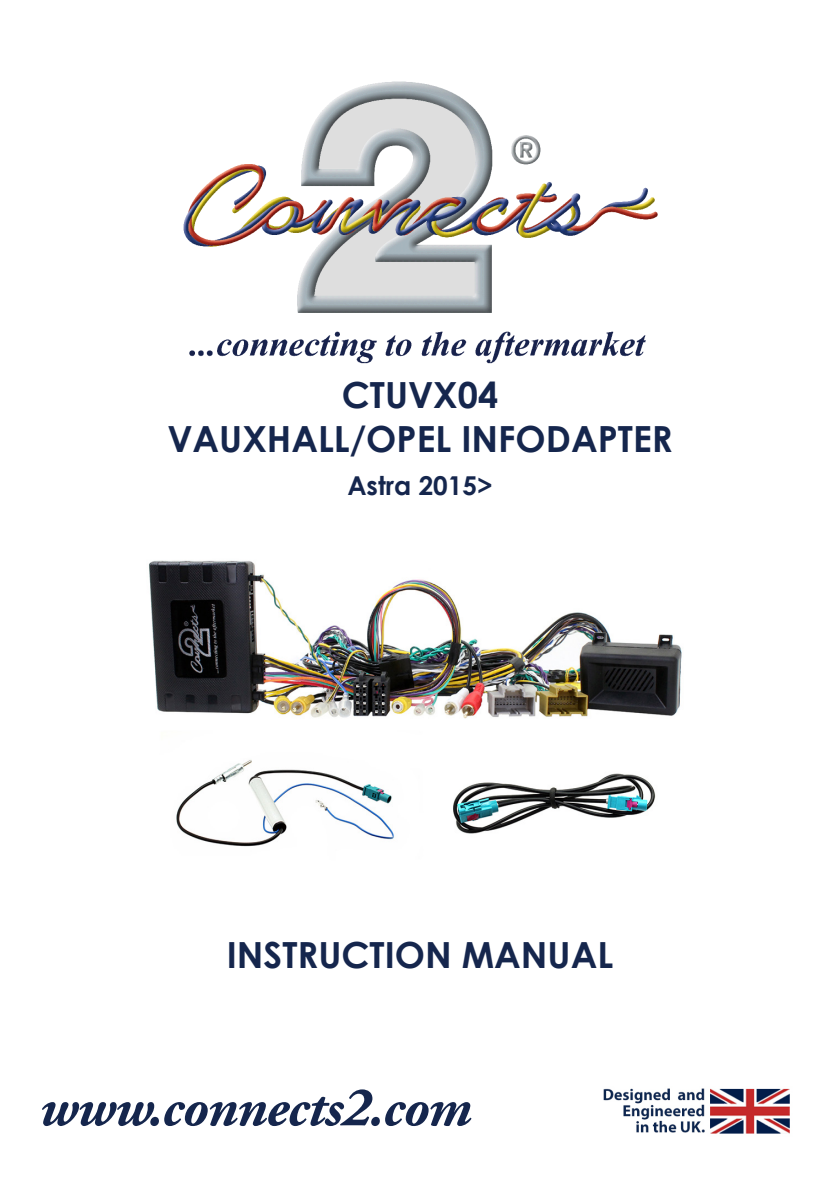
<style>
.page{position:relative;width:840px;height:1191px;background:#fff}
.page>*{position:absolute;margin:0;border:0;box-sizing:border-box;transform-origin:0 0}
.t1{font:italic 700 56px "Adobe Garamond Pro";letter-spacing:-.02em;color:#15264d}
.t2{font:700 36px "Century Gothic";color:#15264d}
.t3{font:700 26px "Century Gothic";color:#15264d}
</style>
<div class="page">
<img style="left:183px;top:81px;width:475px;height:283px">
<img style="left:603px;top:1088px;width:187px;height:46px">
<img style="left:149px;top:560px;width:533px;height:287px">
<p class="t2" style="left:341px;top:368px;width:158px">CTUVX04</p>
<p class="t2" style="left:167px;top:411px;width:506px">VAUXHALL/OPEL INFODAPTER</p>
<p class="t3" style="left:347px;top:465px;width:147px">Astra 2015&gt;</p>
<p class="t2" style="left:227px;top:928px;width:387px">INSTRUCTION MANUAL</p>
<p class="t1" style="left:39px;top:1075px;width:433px">www.connects2.com</p>
</div>
